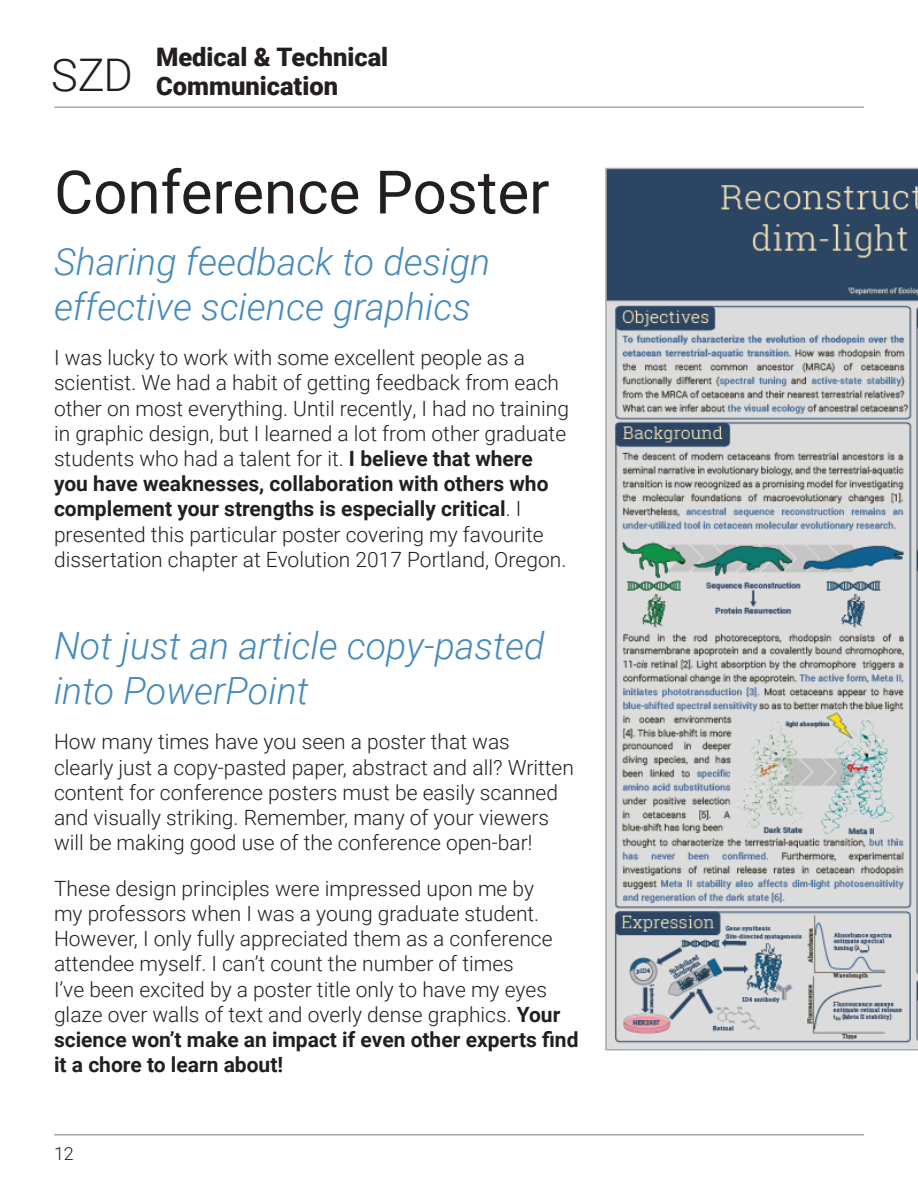
<style>
.page{position:relative;width:918px;height:1188px;background:#fff}
.page>*{position:absolute;margin:0;border:0;box-sizing:border-box;transform-origin:0 0}
.t1{font:60px "Roboto";color:#231f20}
.t2{font:300 45px "Roboto";color:#231f20}
.t3{font:italic 300 37.5px/45px "Roboto";color:#468bbc}
.t4{font:900 25.5px/28.5px "Roboto";color:#231f20}
.Body_Text{font:300 21px/25.2px "Roboto";color:#231f20}
.t5{font:300 18px "Roboto";color:#231f20}
.s1{font-weight:700}
</style>
<div class="page">
<hr style="left:54px;top:1134px;width:810px;height:2px;background:#a8a9ad">
<hr style="left:54px;top:106px;width:810px;height:2px;background:#a8a9ad">
<svg style="left:605px;top:168px;width:313px;height:883px"></svg>
<h2 class="t2" style="left:51px;top:44px;width:83px">SZD</h2>
<p class="t4" style="left:156px;top:42px;width:234px">Medical &amp; Technical<br>Communication</p>
<h1 class="t1" style="left:54px;top:150px;width:497px">Conference Poster</h1>
<h2 class="t3" style="left:54px;top:238px;width:438px">Sharing feedback to design effective science graphics</h2>
<p class="Body_Text" style="left:54px;top:344px;width:517px">I was lucky to work with some excellent people as a scientist. We had a habit of getting feedback from each other on most everything. Until recently, I had no training in graphic design, but I learned a lot from other graduate students who had a talent for it. <span class="s1">I believe that where you have weaknesses, collaboration with others who complement your strengths is especially critical</span>. I presented this particular poster covering my favourite dissertation chapter at Evolution 2017 Portland, Oregon.</p>
<h2 class="t3" style="left:54px;top:622px;width:492px">Not just an article copy-pasted into PowerPoint</h2>
<p class="Body_Text" style="left:54px;top:729px;width:521px">How many times have you seen a poster that was clearly just a copy-pasted paper, abstract and all? Written content for conference posters must be easily scanned and visually striking. Remember, many of your viewers will be making good use of the conference open-bar!</p>
<p class="Body_Text" style="left:54px;top:875px;width:526px">These design principles were impressed upon me by<br>my professors when I was a young graduate student.<br>However, I only fully appreciated them as a conference attendee myself. I can’t count the number of times<br>I’ve been excited by a poster title only to have my eyes glaze over walls of text and overly dense graphics. <span class="s1">Your science won’t make an impact if even other experts find it a chore to learn about!</span></p>
<p class="t5" style="left:54px;top:1141px;width:21px">12</p>
</div>
